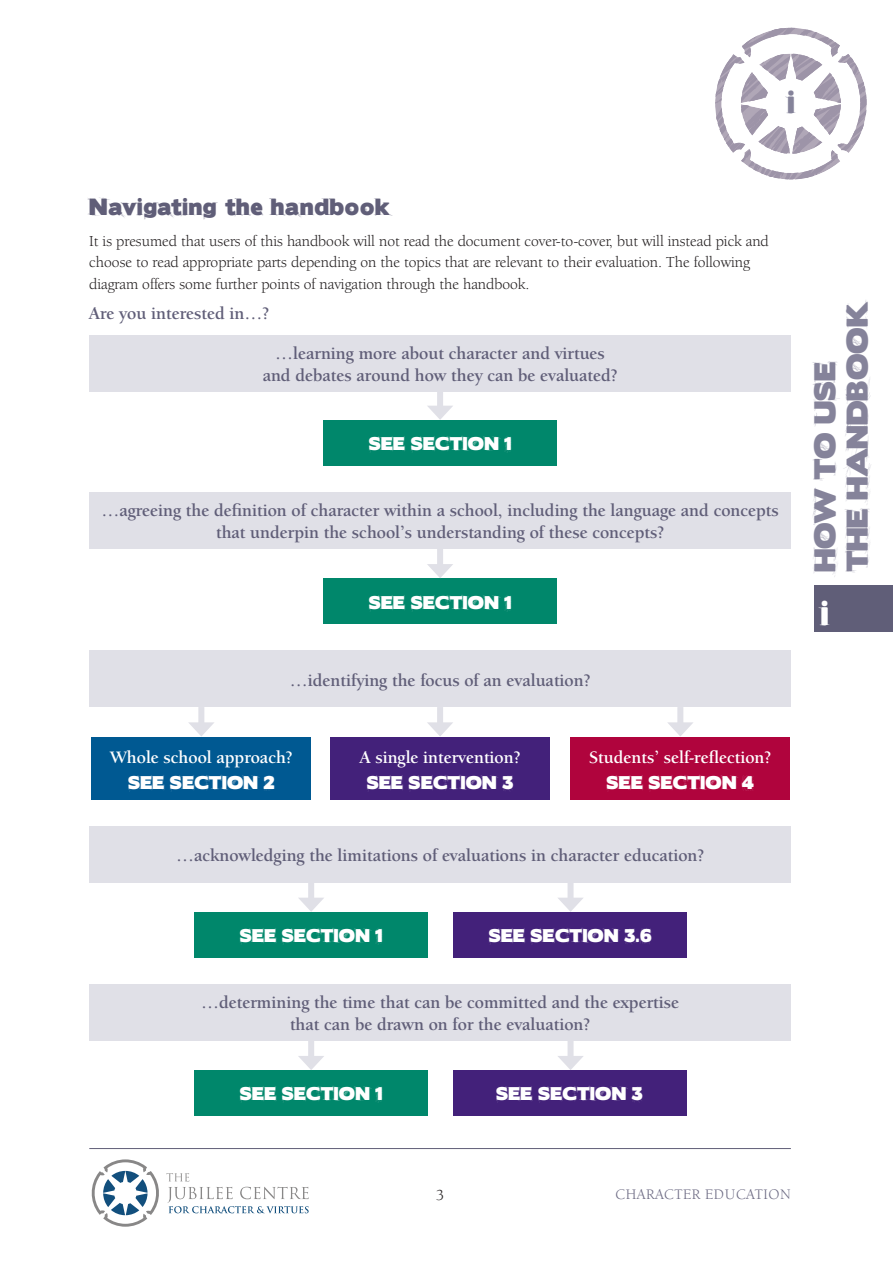
<style>
.page{position:relative;width:893px;height:1263px;background:#fff}
.page>*{position:absolute;margin:0;border:0;box-sizing:border-box;transform-origin:0 0}
.Section___LP_White{font:30px "Boris Black Bloxx Dirty";color:#fff}
.The_numbers_top{font:27.75px "Boris Black Bloxx Dirty";color:#85839a}
.Side_Title_LP{font:27px/32.4px "Boris Black Bloxx Dirty";letter-spacing:-.01em;color:#85839a}
.A_Sub_Section_title{font:21px "Boris Black Bloxx Dirty";letter-spacing:.04em;color:#605e78}
.I_body_-_no_indent{font:700 18px/21.8px "Berkeley Oldstyle IT Cby BT";color:#605e78;text-align:center}
.I_body_-_no_indent-2{font:700 18px "Berkeley Oldstyle IT Cby BT";color:#fff}
.I_body_-_no_indent-3{font:16.5px "Boris Black Bloxx Dirty";letter-spacing:.02em;color:#fff}
.I_body_-_no_indent-4{font:15.75px/21.8px "Berkeley Oldstyle IT Cby BT";color:#231f20}
.Page_Section___LP_bo{font:15px "Berkeley Oldstyle IT Cby BT";letter-spacing:.04em;color:#6b6982}
</style>
<div class="page">
<svg style="left:91px;top:1159px;width:218px;height:68px"></svg>
<hr style="left:89px;top:1148px;width:702px;height:1px;background:#605e78">
<div style="left:814px;top:585px;width:79px;height:46px;background:#605e78"></div>
<svg style="left:715px;top:28px;width:152px;height:151px"></svg>
<div style="left:437px;top:390px;width:6px;height:21px;background:#e0e0e7"></div>
<svg style="left:427px;top:406px;width:26px;height:14px"></svg>
<div style="left:89px;top:335px;width:702px;height:57px;background:#e0e0e7"></div>
<div style="left:323px;top:420px;width:234px;height:46px;background:#00876b"></div>
<div style="left:89px;top:492px;width:702px;height:57px;background:#e0e0e7"></div>
<div style="left:323px;top:579px;width:234px;height:45px;background:#00876b"></div>
<div style="left:437px;top:549px;width:6px;height:20px;background:#e0e0e7"></div>
<svg style="left:427px;top:564px;width:26px;height:14px"></svg>
<div style="left:89px;top:826px;width:702px;height:56px;background:#e0e0e7"></div>
<div style="left:194px;top:912px;width:234px;height:46px;background:#00876b"></div>
<div style="left:453px;top:912px;width:234px;height:46px;background:#43217a"></div>
<div style="left:308px;top:882px;width:6px;height:21px;background:#e0e0e7"></div>
<svg style="left:299px;top:898px;width:25px;height:14px"></svg>
<div style="left:568px;top:882px;width:6px;height:21px;background:#e0e0e7"></div>
<svg style="left:558px;top:898px;width:25px;height:14px"></svg>
<div style="left:89px;top:984px;width:702px;height:57px;background:#e0e0e7"></div>
<div style="left:194px;top:1071px;width:234px;height:45px;background:#00876b"></div>
<div style="left:453px;top:1071px;width:233px;height:45px;background:#43217a"></div>
<div style="left:308px;top:1041px;width:6px;height:20px;background:#e0e0e7"></div>
<svg style="left:298px;top:1056px;width:26px;height:14px"></svg>
<div style="left:568px;top:1041px;width:6px;height:20px;background:#e0e0e7"></div>
<svg style="left:558px;top:1056px;width:25px;height:14px"></svg>
<div style="left:89px;top:650px;width:702px;height:57px;background:#e0e0e7"></div>
<div style="left:92px;top:737px;width:219px;height:62px;background:#005992"></div>
<div style="left:330px;top:737px;width:220px;height:62px;background:#43217a"></div>
<div style="left:571px;top:737px;width:219px;height:62px;background:#b0043d"></div>
<div style="left:437px;top:707px;width:6px;height:21px;background:#e0e0e7"></div>
<svg style="left:427px;top:722px;width:26px;height:14px"></svg>
<div style="left:677px;top:707px;width:6px;height:21px;background:#e0e0e7"></div>
<svg style="left:667px;top:722px;width:26px;height:14px"></svg>
<div style="left:198px;top:707px;width:6px;height:21px;background:#e0e0e7"></div>
<svg style="left:188px;top:722px;width:26px;height:14px"></svg>
<p class="The_numbers_top" style="left:787px;top:88px;width:9px">i</p>
<p class="A_Sub_Section_title" style="left:89px;top:196px;width:302px">Navigating the handbook</p>
<p class="I_body_-_no_indent-4" style="left:89px;top:230px;width:681px">It is presumed that users of this handbook will not read the document cover-to-cover, but will instead pick and choose to read appropriate parts depending on the topics that are relevant to their evaluation. The following diagram offers some further points of navigation through the handbook.</p>
<p class="I_body_-_no_indent" style="left:89px;top:302px;width:181px">Are you interested in…?</p>
<p class="I_body_-_no_indent" style="left:263px;top:343px;width:356px">…learning more about character and virtues and debates around how they can be evaluated?</p>
<p class="I_body_-_no_indent-3" style="left:369px;top:435px;width:144px">SEE SECTION 1</p>
<p class="I_body_-_no_indent" style="left:101px;top:499px;width:679px">…agreeing the definition of character within a school, including the language and concepts that underpin the school’s understanding of these concepts?</p>
<p class="I_body_-_no_indent-3" style="left:369px;top:593px;width:144px">SEE SECTION 1</p>
<p class="I_body_-_no_indent" style="left:290px;top:669px;width:302px">…identifying the focus of an evaluation?</p>
<p class="I_body_-_no_indent-2" style="left:110px;top:746px;width:184px">Whole school approach?</p>
<p class="I_body_-_no_indent-3" style="left:128px;top:774px;width:148px">SEE SECTION 2</p>
<p class="I_body_-_no_indent-2" style="left:360px;top:746px;width:162px">A single intervention?</p>
<p class="I_body_-_no_indent-3" style="left:367px;top:774px;width:148px">SEE SECTION 3</p>
<p class="I_body_-_no_indent-2" style="left:590px;top:746px;width:183px">Students’ self-reflection?</p>
<p class="I_body_-_no_indent-3" style="left:607px;top:774px;width:149px">SEE SECTION 4</p>
<p class="I_body_-_no_indent" style="left:176px;top:844px;width:529px">…acknowledging the limitations of evaluations in character education?</p>
<p class="I_body_-_no_indent-3" style="left:240px;top:927px;width:144px">SEE SECTION 1</p>
<p class="I_body_-_no_indent-3" style="left:489px;top:927px;width:165px">SEE SECTION 3.6</p>
<p class="I_body_-_no_indent" style="left:201px;top:991px;width:479px">…determining the time that can be committed and the expertise that can be drawn on for the evaluation?</p>
<p class="I_body_-_no_indent-3" style="left:240px;top:1085px;width:144px">SEE SECTION 1</p>
<p class="I_body_-_no_indent-3" style="left:496px;top:1085px;width:148px">SEE SECTION 3</p>
<p class="Side_Title_LP" style="left:810px;top:572px;width:279px;rotate:-90deg">HOW TO USE<br>THE HANDBO O K</p>
<p class="Section___LP_White" style="left:821px;top:597px;width:9px">i</p>
<p class="I_body_-_no_indent-4" style="left:436px;top:1184px;width:10px">3</p>
<p class="Page_Section___LP_bo" style="left:615px;top:1185px;width:177px">CHARACTER EDUCATION</p>
</div>
